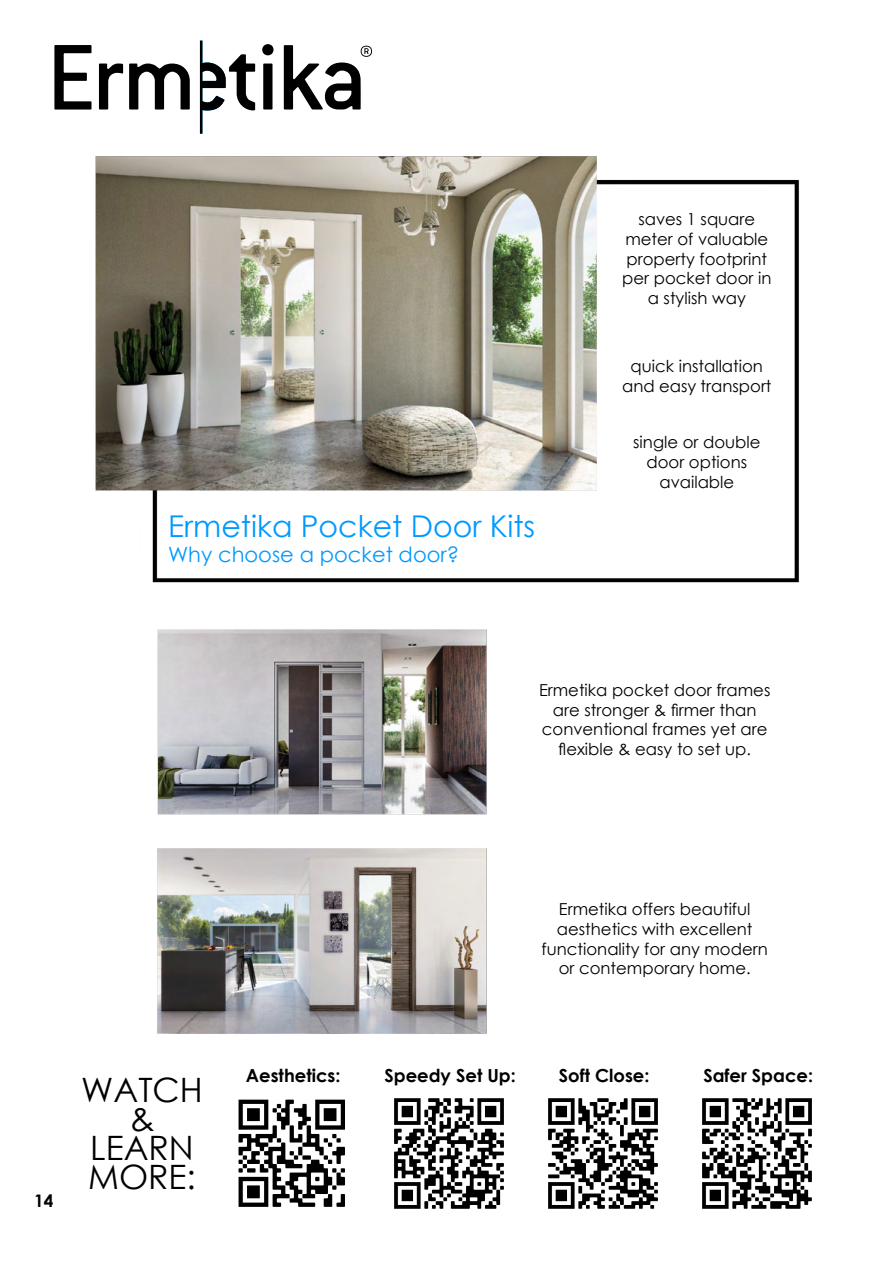
<style>
.page{position:relative;width:893px;height:1263px;background:#fff}
.page>*{position:absolute;margin:0;border:0;box-sizing:border-box;transform-origin:0 0}
.t1{font:33.6px/29px "Century Gothic";color:#000;text-align:center}
.t2{font:30px "Century Gothic";color:#09f}
.t3{font:21px "Century Gothic";color:#09f}
.t4{font:700 18px "Century Gothic";color:#000}
.t5{font:700 17.25px "Century Gothic";color:#000}
.t6{font:16.5px/19.8px "Century Gothic";color:#000;text-align:center}
</style>
<div class="page">
<img style="left:95px;top:89px;width:705px;height:494px">
<img style="left:157px;top:629px;width:330px;height:405px">
<svg style="left:262px;top:44px;width:12px;height:65px"></svg>
<svg style="left:99px;top:64px;width:24px;height:45px"></svg>
<svg style="left:129px;top:64px;width:61px;height:45px"></svg>
<svg style="left:284px;top:45px;width:88px;height:64px"></svg>
<svg style="left:54px;top:45px;width:38px;height:65px"></svg>
<svg style="left:200px;top:41px;width:55px;height:93px"></svg>
<img style="left:702px;top:1098px;width:110px;height:111px">
<img style="left:548px;top:1098px;width:110px;height:111px">
<img style="left:394px;top:1098px;width:110px;height:111px">
<img style="left:238px;top:1099px;width:107px;height:108px">
<p class="t6" style="left:622px;top:209px;width:151px">saves 1 square meter of valuable property footprint per pocket door in a stylish way</p>
<p class="t6" style="left:622px;top:356px;width:151px">quick installation and easy transport</p>
<h2 class="t2" style="left:168px;top:505px;width:369px">Ermetika Pocket Door Kits</h2>
<p class="t3" style="left:168px;top:540px;width:293px">Why choose a pocket door?</p>
<p class="t6" style="left:633px;top:432px;width:129px">single or double door options available</p>
<p class="t6" style="left:539px;top:680px;width:233px">Ermetika pocket door frames are stronger &amp; firmer than conventional frames yet are flexible &amp; easy to set up.</p>
<p class="t5" style="left:34px;top:1188px;width:21px">14</p>
<h1 class="t1" style="left:81px;top:1075px;width:123px">WATCH &amp;<br>LEARN<br>MORE:</h1>
<p class="t6" style="left:542px;top:899px;width:228px">Ermetika offers beautiful aesthetics with excellent functionality for any modern or contemporary home.</p>
<p class="t4" style="left:246px;top:1062px;width:96px">Aesthetics:</p>
<p class="t4" style="left:384px;top:1062px;width:133px">Speedy Set Up:</p>
<p class="t4" style="left:559px;top:1062px;width:92px">Soft Close:</p>
<p class="t4" style="left:703px;top:1062px;width:111px">Safer Space:</p>
</div>
